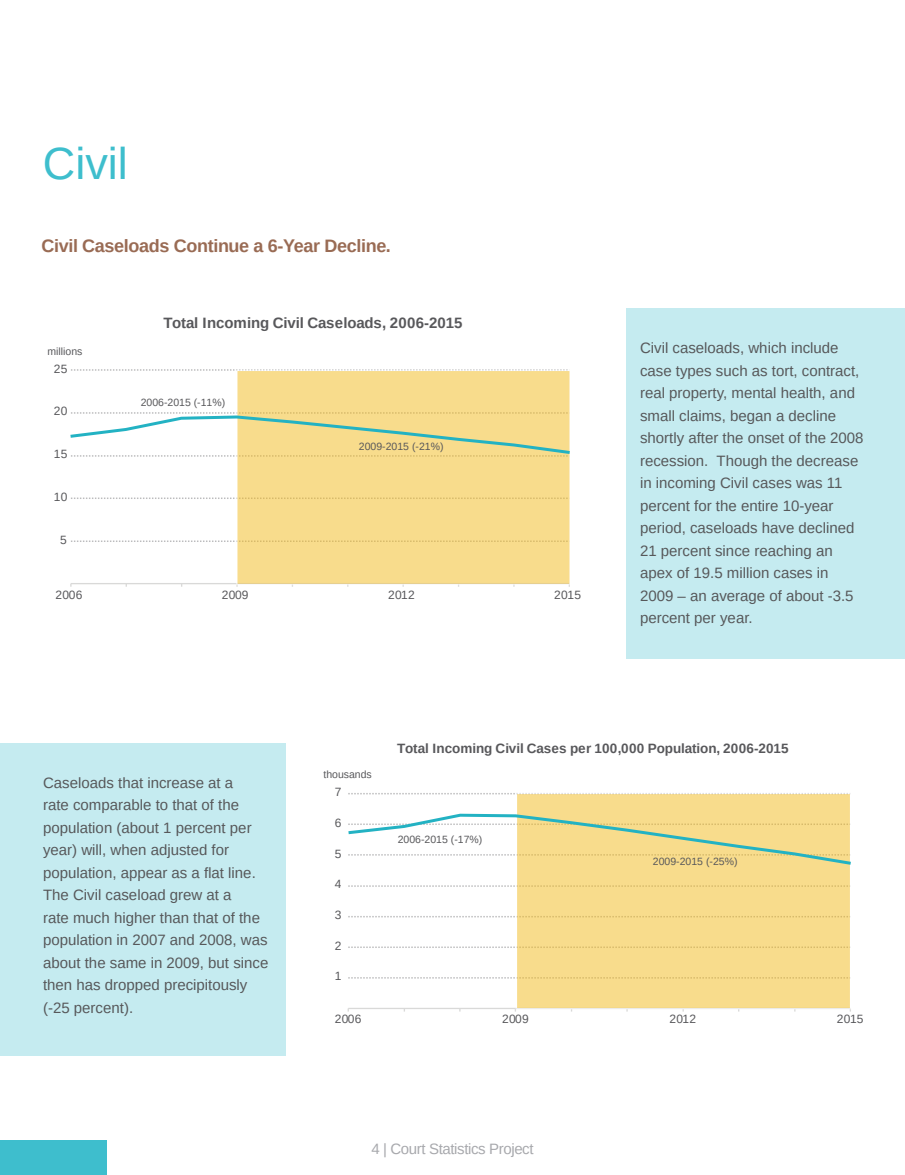
<style>
.page{position:relative;width:905px;height:1175px;background:#fff}
.page>*{position:absolute;margin:0;border:0;box-sizing:border-box;transform-origin:0 0}
.Master_heading{font:45px "Arimo";color:#3ebecd}
.bodycopy{font:700 18px "Arimo";letter-spacing:-.02em;color:#996b54}
.bodycopy-2{font:15px/22.5px "Arimo";color:#57585a}
.t1{font:700 15px "Arimo";letter-spacing:-.005em;color:#58585b}
.Header_Master_page{font:15px "Arimo";letter-spacing:-.025em;color:#a8a9ad}
.t2{font:700 13.5px "Arimo";color:#58585b}
.t3{font:12px "Arimo";letter-spacing:.025em;color:#58585b}
.t4{font:10.5px "Arimo";color:#58585b}
</style>
<div class="page">
<div style="left:0;top:743px;width:285px;height:312px;background:#c5ebf0"></div>
<svg style="left:348px;top:793px;width:167px;height:1px"></svg>
<svg style="left:348px;top:885px;width:167px;height:1px"></svg>
<svg style="left:348px;top:916px;width:167px;height:1px"></svg>
<svg style="left:348px;top:946px;width:167px;height:2px"></svg>
<svg style="left:348px;top:977px;width:167px;height:1px"></svg>
<hr style="left:348px;top:1007px;width:502px;height:2px;background:#d9d9d8">
<div style="left:516px;top:793px;width:334px;height:215px;background:#f8dc8c"></div>
<div style="left:515px;top:792px;width:336px;height:217px;border:2px solid #fff"></div>
<svg style="left:348px;top:812px;width:503px;height:54px"></svg>
<div style="left:0;top:1140px;width:106px;height:34px;background:#3ebecd"></div>
<svg style="left:71px;top:369px;width:164px;height:2px"></svg>
<svg style="left:71px;top:497px;width:164px;height:2px"></svg>
<svg style="left:71px;top:540px;width:164px;height:2px"></svg>
<hr style="left:71px;top:583px;width:498px;height:1px;background:#d9d9d8">
<div style="left:237px;top:370px;width:333px;height:214px;background:#f8dc8c"></div>
<div style="left:236px;top:369px;width:335px;height:216px;border:2px solid #fff"></div>
<svg style="left:70px;top:412px;width:501px;height:44px"></svg>
<div style="left:626px;top:308px;width:278px;height:350px;background:#c5ebf0"></div>
<p class="Master_heading" style="left:43px;top:135px;width:86px">Civil</p>
<p class="bodycopy" style="left:41px;top:233px;width:351px">Civil Caseloads Continue a 6-Year Decline.</p>
<p class="t4" style="left:48px;top:344px;width:36px">millions</p>
<p class="t3" style="left:54px;top:361px;width:15px">25</p>
<p class="t3" style="left:54px;top:404px;width:15px">20</p>
<p class="t3" style="left:54px;top:446px;width:15px">15</p>
<p class="t3" style="left:54px;top:489px;width:15px">10</p>
<p class="t3" style="left:60px;top:532px;width:8px">5</p>
<p class="t1" style="left:163px;top:312px;width:300px">Total Incoming Civil Caseloads, 2006-2015</p>
<p class="t4" style="left:141px;top:395px;width:86px">2006-2015 (-11%)</p>
<p class="t4" style="left:359px;top:439px;width:86px">2009-2015 (-21%)</p>
<p class="t3" style="left:56px;top:587px;width:28px">2006</p>
<p class="t3" style="left:222px;top:587px;width:28px">2009</p>
<p class="t3" style="left:388px;top:587px;width:28px">2012</p>
<p class="t3" style="left:554px;top:587px;width:28px">2015</p>
<p class="bodycopy-2" style="left:640px;top:337px;width:225px">Civil caseloads, which include case types such as tort, contract, real property, mental health, and small claims, began a decline shortly after the onset of the 2008 recession. Though the decrease in incoming Civil cases was 11 percent for the entire 10-year period, caseloads have declined<br>21 percent since reaching an apex of 19.5 million cases in<br>2009 – an average of about -3.5 percent per year.</p>
<p class="bodycopy-2" style="left:43px;top:771px;width:227px">Caseloads that increase at a<br>rate comparable to that of the population (about 1 percent per year) will, when adjusted for population, appear as a flat line.<br>The Civil caseload grew at a<br>rate much higher than that of the population in 2007 and 2008, was about the same in 2009, but since then has dropped precipitously (-25 percent).</p>
<p class="t4" style="left:323px;top:767px;width:50px">thousands</p>
<p class="t3" style="left:335px;top:784px;width:8px">7</p>
<p class="t3" style="left:335px;top:815px;width:8px">6</p>
<p class="t3" style="left:335px;top:845px;width:8px">5</p>
<p class="t3" style="left:335px;top:876px;width:8px">4</p>
<p class="t3" style="left:335px;top:907px;width:8px">3</p>
<p class="t3" style="left:335px;top:938px;width:8px">2</p>
<p class="t3" style="left:335px;top:968px;width:8px">1</p>
<p class="t2" style="left:397px;top:739px;width:393px">Total Incoming Civil Cases per 100,000 Population, 2006-2015</p>
<p class="t4" style="left:398px;top:832px;width:86px">2006-2015 (-17%)</p>
<p class="t4" style="left:653px;top:855px;width:86px">2009-2015 (-25%)</p>
<p class="t3" style="left:335px;top:1011px;width:28px">2006</p>
<p class="t3" style="left:502px;top:1011px;width:28px">2009</p>
<p class="t3" style="left:669px;top:1011px;width:28px">2012</p>
<p class="t3" style="left:836px;top:1011px;width:28px">2015</p>
<p class="Header_Master_page" style="left:371px;top:1139px;width:164px">4 | Court Statistics Project</p>
</div>
